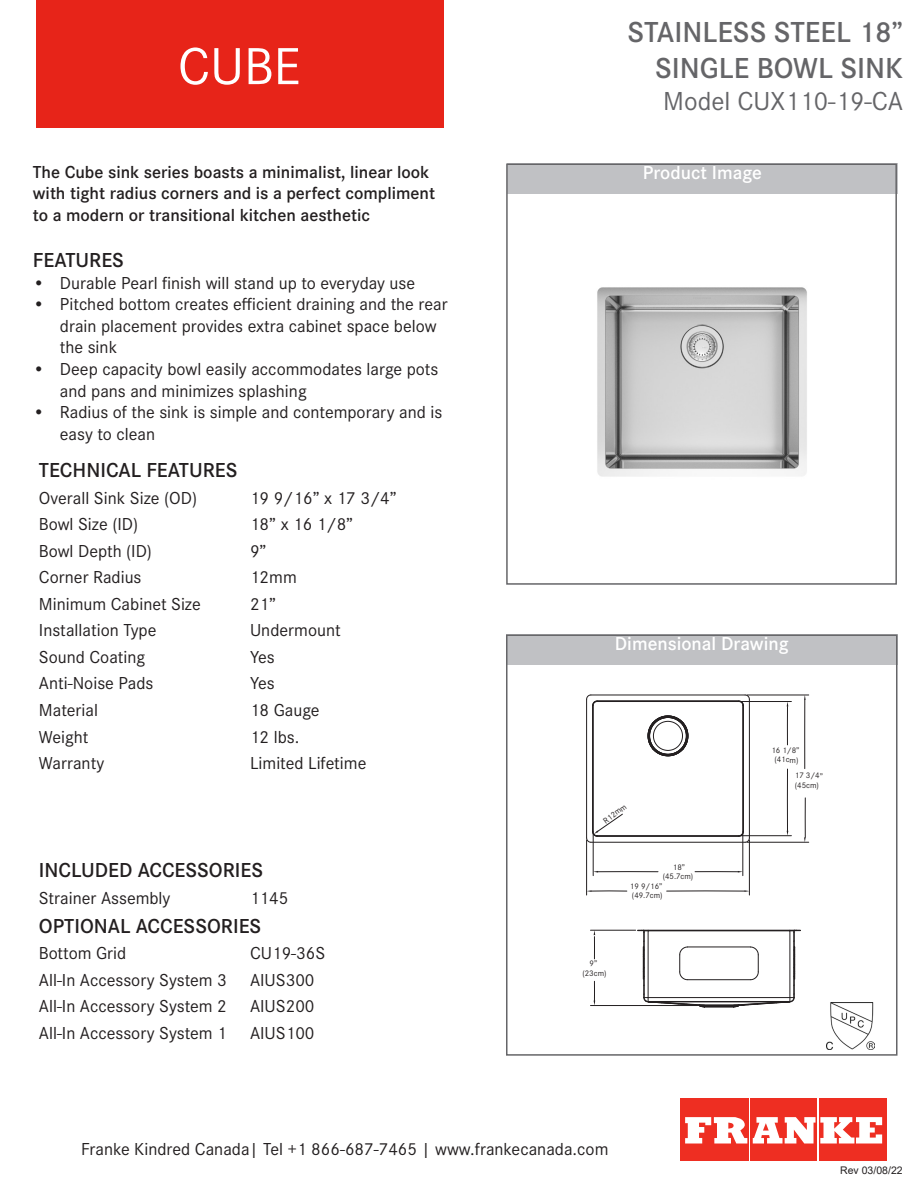
<style>
.page{position:relative;width:918px;height:1188px;background:#fff}
.page>*{position:absolute;margin:0;border:0;box-sizing:border-box;transform-origin:0 0}
.t1{font:54px "Corporate S";color:#fff}
.t2{font:600 30px "Corporate S";color:#656568}
.t3{font:27px "Corporate S";color:#656568}
.t4{font:600 21px "Corporate S";color:#231f20}
.t5{font:600 19.5px "Corporate S";color:#fff}
.t6{font:18px/21.6px "Corporate S";color:#231f20}
.t7{font:600 18px/21.6px "Corporate S";color:#231f20}
.t8{font:10.5px "Arial";color:#231f20}
.t9{font:8.4px/9.4px "Corporate S";color:#231f20;text-align:center}
</style>
<div class="page">
<div style="left:506px;top:634px;width:392px;height:31px;background:#c0c1c4"></div>
<div style="left:506px;top:634px;width:392px;height:422px;border:2px solid #656568"></div>
<div style="left:507px;top:164px;width:391px;height:30px;background:#c0c1c4"></div>
<div style="left:506px;top:164px;width:391px;height:421px;border:2px solid #656568"></div>
<div style="left:680px;top:1099px;width:69px;height:62px;background:#ee2e22"></div>
<div style="left:751px;top:1099px;width:66px;height:62px;background:#ee2e22"></div>
<div style="left:819px;top:1099px;width:67px;height:62px;background:#ee2e22"></div>
<svg style="left:685px;top:1117px;width:62px;height:27px"></svg>
<svg style="left:753px;top:1117px;width:129px;height:27px"></svg>
<div style="left:37px;top:0;width:407px;height:127px;background:#e72419"></div>
<hr style="left:592px;top:705px;width:1px;height:127px;background:#231f20">
<hr style="left:597px;top:835px;width:142px;height:1px;background:#231f20">
<hr style="left:742px;top:705px;width:1px;height:127px;background:#231f20">
<hr style="left:586px;top:699px;width:1px;height:139px;background:#231f20">
<hr style="left:591px;top:695px;width:154px;height:1px;background:#231f20">
<hr style="left:749px;top:699px;width:1px;height:139px;background:#231f20">
<hr style="left:591px;top:842px;width:154px;height:1px;background:#231f20">
<hr style="left:597px;top:701px;width:142px;height:1px;background:#231f20">
<hr style="left:593px;top:705px;width:1px;height:127px;background:#231f20">
<hr style="left:597px;top:836px;width:142px;height:1px;background:#231f20">
<hr style="left:743px;top:705px;width:1px;height:127px;background:#231f20">
<svg style="left:738px;top:831px;width:12px;height:12px"></svg>
<svg style="left:586px;top:694px;width:12px;height:12px"></svg>
<svg style="left:738px;top:694px;width:12px;height:12px"></svg>
<svg style="left:647px;top:715px;width:42px;height:42px"></svg>
<hr style="left:749px;top:840px;width:1px;height:55px;background:#231f20">
<hr style="left:586px;top:840px;width:1px;height:55px;background:#231f20">
<svg style="left:587px;top:890px;width:40px;height:2px"></svg>
<svg style="left:666px;top:890px;width:83px;height:2px"></svg>
<hr style="left:743px;top:834px;width:1px;height:42px;background:#231f20">
<hr style="left:593px;top:834px;width:1px;height:42px;background:#231f20">
<svg style="left:593px;top:871px;width:66px;height:2px"></svg>
<svg style="left:695px;top:871px;width:48px;height:2px"></svg>
<hr style="left:747px;top:695px;width:62px;height:1px;background:#231f20">
<hr style="left:747px;top:842px;width:62px;height:1px;background:#231f20">
<svg style="left:804px;top:797px;width:2px;height:45px"></svg>
<svg style="left:804px;top:695px;width:2px;height:74px"></svg>
<hr style="left:741px;top:701px;width:50px;height:1px;background:#231f20">
<hr style="left:741px;top:835px;width:50px;height:1px;background:#231f20">
<svg style="left:787px;top:769px;width:1px;height:67px"></svg>
<svg style="left:787px;top:702px;width:1px;height:43px"></svg>
<svg style="left:586px;top:814px;width:37px;height:29px"></svg>
<svg style="left:633px;top:929px;width:168px;height:79px"></svg>
<hr style="left:590px;top:1005px;width:107px;height:1px;background:#231f20">
<hr style="left:590px;top:930px;width:46px;height:1px;background:#231f20">
<svg style="left:594px;top:930px;width:1px;height:29px"></svg>
<svg style="left:594px;top:981px;width:1px;height:24px"></svg>
<img style="left:597px;top:287px;width:210px;height:190px">
<img style="left:827px;top:1003px;width:48px;height:46px">
<p class="t1" style="left:178px;top:27px;width:124px">CUBE</p>
<p class="t7" style="left:33px;top:160px;width:404px">The Cube sink series boasts a minimalist, linear look with tight radius corners and is a perfect compliment to a modern or transitional kitchen aesthetic</p>
<p class="t4" style="left:33px;top:244px;width:93px">FEATURES</p>
<p class="t6" style="left:33px;top:270px;width:384px">• Durable Pearl finish will stand up to everyday use</p>
<p class="t6" style="left:60px;top:292px;width:389px;text-indent:-27px">• Pitched bottom creates efficient draining and the rear drain placement provides extra cabinet space below the sink</p>
<p class="t6" style="left:60px;top:357px;width:380px;text-indent:-27px">• Deep capacity bowl easily accommodates large pots and pans and minimizes splashing</p>
<p class="t6" style="left:60px;top:400px;width:384px;text-indent:-27px">• Radius of the sink is simple and contemporary and is easy to clean</p>
<p class="t4" style="left:39px;top:455px;width:200px">TECHNICAL FEATURES</p>
<p class="t6" style="left:39px;top:486px;width:160px">Overall Sink Size (OD)</p>
<p class="t6" style="left:250px;top:486px;width:148px">19 9/16” x 17 3/4”</p>
<p class="t6" style="left:39px;top:512px;width:101px">Bowl Size (ID)</p>
<p class="t6" style="left:250px;top:512px;width:105px">18” x 16 1/8”</p>
<p class="t6" style="left:39px;top:539px;width:115px">Bowl Depth (ID)</p>
<p class="t6" style="left:250px;top:539px;width:18px">9”</p>
<p class="t6" style="left:39px;top:565px;width:104px">Corner Radius</p>
<p class="t6" style="left:250px;top:565px;width:48px">12mm</p>
<p class="t6" style="left:39px;top:592px;width:163px">Minimum Cabinet Size</p>
<p class="t6" style="left:250px;top:592px;width:28px">21”</p>
<p class="t6" style="left:39px;top:618px;width:119px">Installation Type</p>
<p class="t6" style="left:250px;top:618px;width:92px">Undermount</p>
<p class="t6" style="left:39px;top:645px;width:108px">Sound Coating</p>
<p class="t6" style="left:250px;top:645px;width:26px">Yes</p>
<p class="t6" style="left:39px;top:671px;width:116px">Anti-Noise Pads</p>
<p class="t6" style="left:250px;top:671px;width:26px">Yes</p>
<p class="t6" style="left:39px;top:698px;width:61px">Material</p>
<p class="t6" style="left:250px;top:698px;width:71px">18 Gauge</p>
<p class="t6" style="left:39px;top:724px;width:51px">Weight</p>
<p class="t6" style="left:250px;top:724px;width:51px">12 lbs.</p>
<p class="t6" style="left:39px;top:751px;width:67px">Warranty</p>
<p class="t6" style="left:250px;top:751px;width:118px">Limited Lifetime</p>
<p class="t4" style="left:39px;top:855px;width:226px">INCLUDED ACCESSORIES</p>
<p class="t6" style="left:39px;top:886px;width:133px">Strainer Assembly</p>
<p class="t6" style="left:250px;top:886px;width:40px">1145</p>
<p class="t4" style="left:39px;top:910px;width:224px">OPTIONAL ACCESSORIES</p>
<p class="t6" style="left:39px;top:941px;width:89px">Bottom Grid</p>
<p class="t6" style="left:250px;top:941px;width:77px">CU19-36S</p>
<p class="t6" style="left:39px;top:968px;width:189px">All-In Accessory System 3</p>
<p class="t6" style="left:250px;top:968px;width:66px">AIUS300</p>
<p class="t6" style="left:39px;top:994px;width:189px">All-In Accessory System 2</p>
<p class="t6" style="left:250px;top:994px;width:66px">AIUS200</p>
<p class="t6" style="left:39px;top:1021px;width:189px">All-In Accessory System 1</p>
<p class="t6" style="left:250px;top:1021px;width:66px">AIUS100</p>
<p class="t2" style="left:628px;top:9px;width:277px">STAINLESS STEEL 18”</p>
<p class="t2" style="left:655px;top:45px;width:249px">SINGLE BOWL SINK</p>
<p class="t3" style="left:663px;top:81px;width:241px">Model CUX110-19-CA</p>
<p class="t5" style="left:643px;top:158px;width:121px">Product Image</p>
<p class="t5" style="left:615px;top:629px;width:175px">Dimensional Drawing</p>
<p class="t9" style="left:601px;top:817px;width:28px;rotate:-37deg">R12mm</p>
<p class="t9" style="left:663px;top:862px;width:32px">18” (45.7cm)</p>
<p class="t9" style="left:582px;top:958px;width:26px">9” (23cm)</p>
<p class="t9" style="left:630px;top:880px;width:34px;text-align:left">19 9/16” (49.7cm)</p>
<p class="t9" style="left:772px;top:745px;width:30px;rotate:1deg">16 1/8” (41cm)</p>
<p class="t9" style="left:795px;top:770px;width:30px;text-align:left;rotate:1deg">17 3/4” (45cm)</p>
<p class="t6" style="left:81px;top:1137px;width:529px">Franke Kindred Canada| Tel +1 866-687-7465 | www.frankecanada.com</p>
<p class="t8" style="left:840px;top:1163px;width:64px">Rev 03/08/22</p>
</div>
